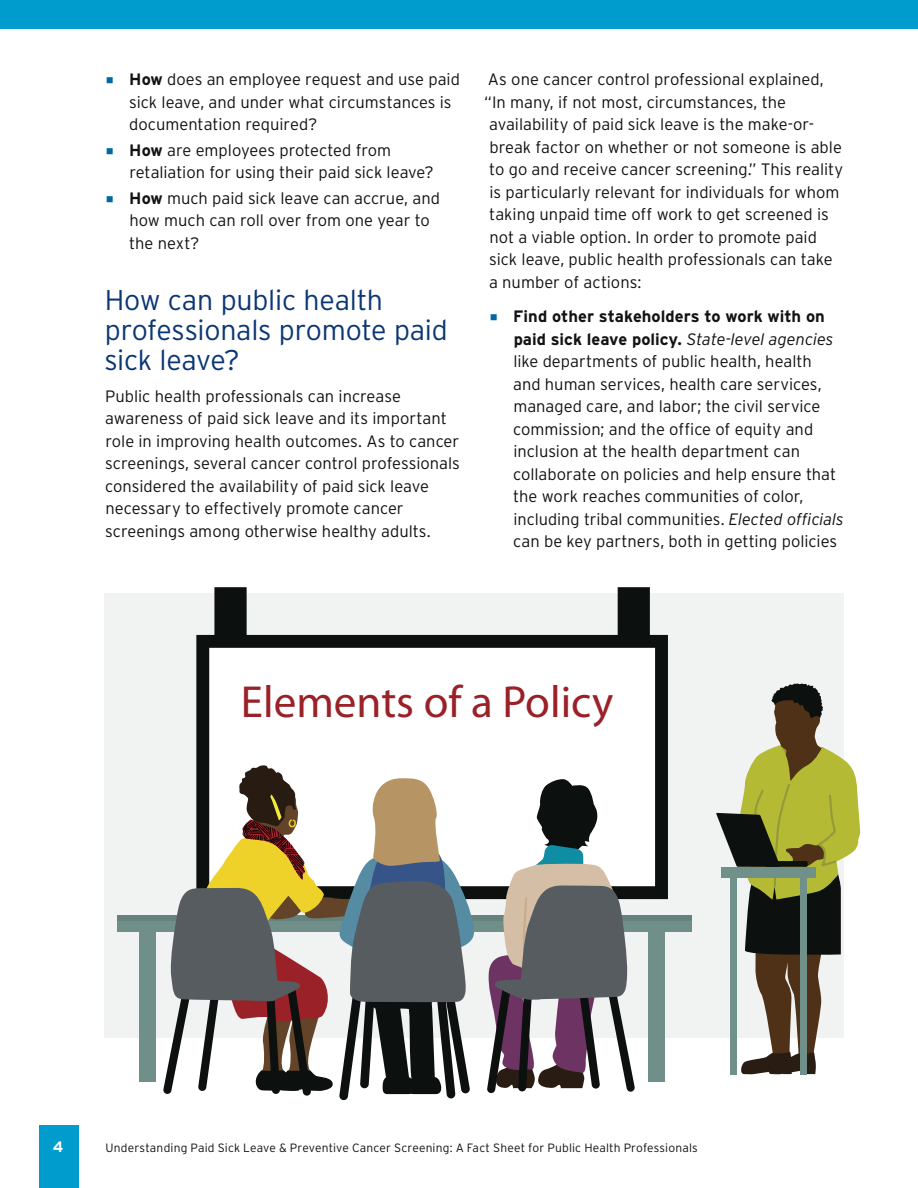
<style>
.page{position:relative;width:918px;height:1188px;background:#fff}
.page>*{position:absolute;margin:0;border:0;box-sizing:border-box;transform-origin:0 0}
.t1{font:45px "Myriad Pro";color:#9a2128}
.t2{font:300 28.5px/30px "Interstate";letter-spacing:-.01em;color:#0b3674}
.body_text_-_before_bullets{font:300 16.5px/22.5px "Interstate";color:#121212}
.t3{font:700 15px "Interstate";color:#fff}
.t4{font:300 12px "Interstate";letter-spacing:.015em;color:#121212}
.s1{font-weight:700}
.s2{font-style:italic}
</style>
<div class="page">
<div style="left:0;top:0;width:918px;height:28px;background:#009cce"></div>
<div style="left:39px;top:1125px;width:40px;height:63px;background:#009cce"></div>
<div style="left:104px;top:593px;width:740px;height:444px;background:#f0f3f1"></div>
<div style="left:117px;top:916px;width:575px;height:16px;background:#708f89"></div>
<div style="left:139px;top:921px;width:16px;height:161px;background:#708f89"></div>
<div style="left:649px;top:921px;width:16px;height:161px;background:#708f89"></div>
<div style="left:117px;top:916px;width:575px;height:5px;background:#65827c"></div>
<svg style="left:196px;top:635px;width:472px;height:264px;fill:#fff"></svg>
<div style="left:214px;top:587px;width:33px;height:58px;background:#0c100f"></div>
<div style="left:618px;top:587px;width:32px;height:58px;background:#0c100f"></div>
<svg style="left:716px;top:683px;width:144px;height:392px"></svg>
<svg style="left:487px;top:779px;width:148px;height:314px"></svg>
<svg style="left:163px;top:765px;width:312px;height:335px"></svg>
<p class="body_text_-_before_bullets" style="left:129px;top:68px;width:332px"><span class="s1">How</span> does an employee request and use paid sick leave, and under what circumstances is documentation required?</p>
<p class="body_text_-_before_bullets" style="left:129px;top:139px;width:306px"><span class="s1">How</span> are employees protected from retaliation for using their paid sick leave?</p>
<p class="body_text_-_before_bullets" style="left:129px;top:187px;width:312px"><span class="s1">How</span> much paid sick leave can accrue, and how much can roll over from one year to the next?</p>
<h2 class="t2" style="left:104px;top:285px;width:345px">How can public health professionals promote paid sick leave?</h2>
<p class="body_text_-_before_bullets" style="left:105px;top:385px;width:356px">Public health professionals can increase awareness of paid sick leave and its important role in improving health outcomes. As to cancer screenings, several cancer control professionals considered the availability of paid sick leave necessary to effectively promote cancer screenings among otherwise healthy adults.</p>
<p class="body_text_-_before_bullets" style="left:488px;top:68px;width:337px">As one cancer control professional explained,</p>
<p class="body_text_-_before_bullets" style="left:484px;top:91px;width:304px">“In many, if not most, circumstances, the</p>
<p class="body_text_-_before_bullets" style="left:489px;top:113px;width:326px">availability of paid sick leave is the make-or-</p>
<p class="body_text_-_before_bullets" style="left:489px;top:136px;width:354px">break factor on whether or not someone is able</p>
<p class="body_text_-_before_bullets" style="left:489px;top:158px;width:355px">to go and receive cancer screening.” This reality</p>
<p class="body_text_-_before_bullets" style="left:489px;top:181px;width:352px">is particularly relevant for individuals for whom</p>
<p class="body_text_-_before_bullets" style="left:489px;top:203px;width:341px">taking unpaid time off work to get screened is</p>
<p class="body_text_-_before_bullets" style="left:489px;top:226px;width:329px">not a viable option. In order to promote paid</p>
<p class="body_text_-_before_bullets" style="left:489px;top:248px;width:345px">sick leave, public health professionals can take</p>
<p class="body_text_-_before_bullets" style="left:489px;top:271px;width:154px">a number of actions:</p>
<p class="body_text_-_before_bullets" style="left:513px;top:305px;width:332px"><span class="s1">Find other stakeholders to work with on paid sick leave policy.</span> <span class="s2">State-level agencies </span>like departments of public health, health<br>and human services, health care services, managed care, and labor; the civil service commission; and the office of equity and inclusion at the health department can collaborate on policies and help ensure that the work reaches communities of color, including tribal communities. <span class="s2">Elected officials </span>can be key partners, both in getting policies</p>
<h1 class="t1" style="left:241px;top:675px;width:374px">Elements of a Policy</h1>
<p class="t3" style="left:53px;top:1138px;width:12px">4</p>
<p class="t4" style="left:106px;top:1141px;width:594px">Understanding Paid Sick Leave &amp; Preventive Cancer Screening: A Fact Sheet for Public Health Professionals</p>
</div>
